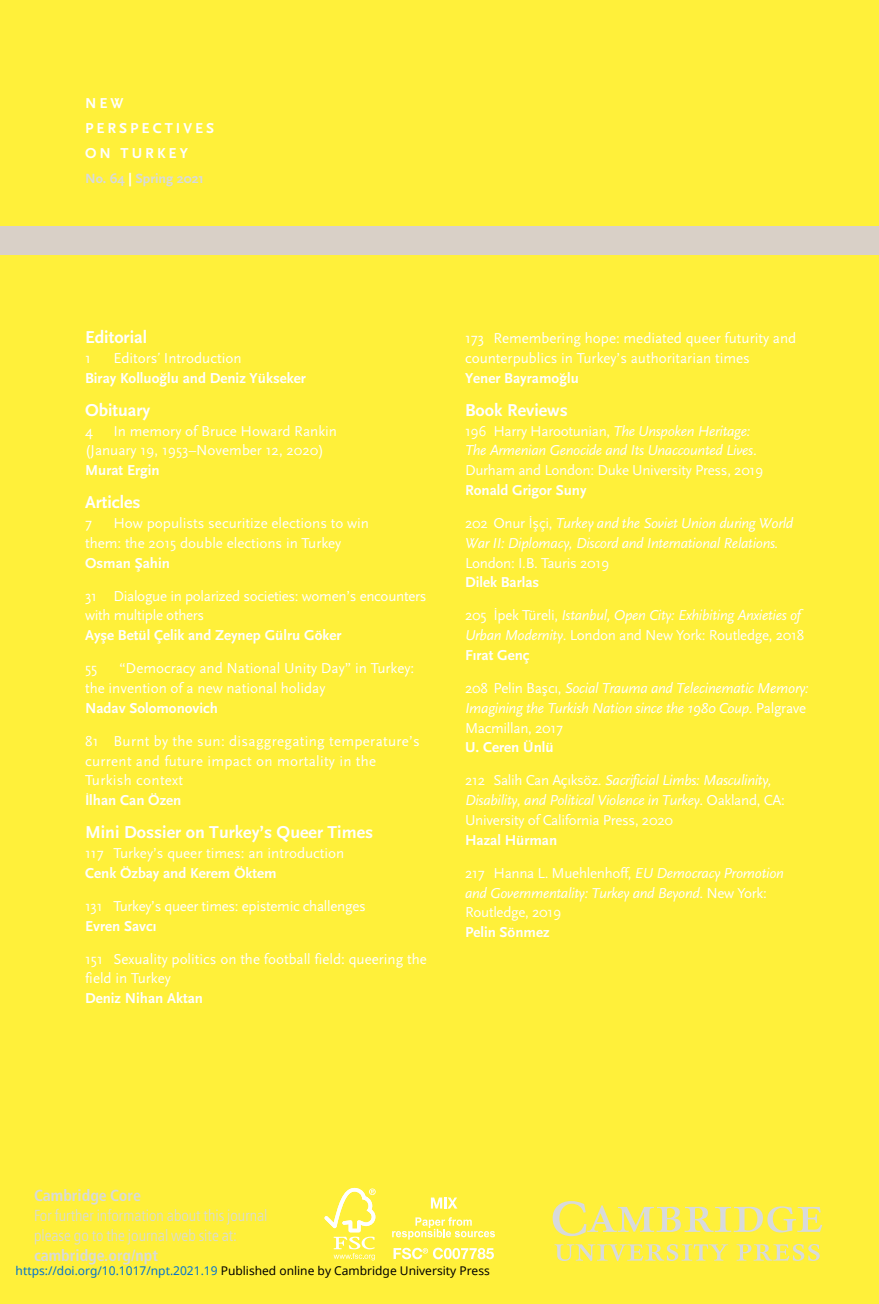
<style>
.page{position:relative;width:879px;height:1304px;background:#fff03a}
.page>*{position:absolute;margin:0;border:0;box-sizing:border-box;transform-origin:0 0}
.t1{font:700 18px "Scala Sans";color:#fff}
.t2{font:300 condensed 16px/20px "Frutiger LT Std";color:#d8dadb}
.t3{font:700 condensed 16px "Frutiger LT Std";color:#d8dadb}
.t4{font:italic 15px/19.8px "Scala Sans";letter-spacing:-.02em;color:#fff}
.t5{font:15px/19.8px "Scala Sans";color:#fff}
.t6{font:15px/19.8px "Scala Sans";letter-spacing:-.02em;color:#fff}
.t7{font:700 15px/19.8px "Scala Sans";color:#fff}
.t8{font:15px/19.8px "Scala Sans";letter-spacing:.02em;color:#fff}
.t9{font:700 15px/25px "Scala Sans";letter-spacing:.2em;color:#fff}
.t10{font:700 14px "Scala Sans";color:#d8dadb}
.t11{font:12px "Noto Sans";color:#000}
.s1{color:#fff}
.s2{font-weight:400}
.s3{font-family:"Adobe Jenson Pro";font-weight:400}
.s4{font-weight:700}
.s5{font-family:"Scala Sans Pro";font-weight:700}
.s6{font-style:italic}
.s7{font-style:normal}
.s8{font-family:"Scala Sans Pro";font-style:normal}
.s9{font-weight:700;font-style:normal}
.s10{color:#0172cf}
</style>
<div class="page">
<div style="left:0;top:227px;width:879px;height:28px;background:#d9d0c7"></div>
<hr style="left:878px;top:1077px;width:1px;height:227px;background:#d9d0c7">
<svg style="left:431px;top:1197px;width:26px;height:12px"></svg>
<svg style="left:392px;top:1217px;width:103px;height:22px"></svg>
<svg style="left:393px;top:1248px;width:101px;height:11px"></svg>
<svg style="left:324px;top:1188px;width:52px;height:72px"></svg>
<svg style="left:552px;top:1201px;width:270px;height:35px"></svg>
<svg style="left:554px;top:1244px;width:174px;height:17px"></svg>
<svg style="left:736px;top:1244px;width:83px;height:17px"></svg>
<p class="t9" style="left:85px;top:91px;width:131px">NEW<br>PERSPECTIVES<br>ON TURKEY</p>
<p class="t10" style="left:85px;top:171px;width:121px">No. 64 <span class="s1">|</span> Spring 2021</p>
<p class="t1" style="left:85px;top:328px;width:63px">Editorial</p>
<p class="t5" style="left:85px;top:349px;width:7px">1</p>
<p class="t7" style="left:85px;top:349px;width:222px;text-indent:28px"><span class="s2">Editors</span><span class="s3">’</span> <span class="s2">Introduction<br></span>Biray Kolluo˘glu and Deniz Yükseker</p>
<p class="t1" style="left:85px;top:400px;width:67px">Obituary</p>
<p class="t5" style="left:85px;top:421px;width:9px">4</p>
<p class="t5" style="left:85px;top:421px;width:253px;text-indent:28px">In memory of Bruce Howard Rankin (January 19, 1953–November 12, 2020)</p>
<p class="t7" style="left:85px;top:461px;width:76px">Murat Ergin</p>
<p class="t1" style="left:85px;top:493px;width:57px">Articles</p>
<p class="t5" style="left:85px;top:514px;width:8px">7</p>
<p class="t5" style="left:85px;top:514px;width:286px;text-indent:28px">How populists securitize elections to win them: the 2015 double elections in Turkey<br><span class="s4">Osman</span> <span class="s5">Ş</span><span class="s4">ahin</span></p>
<p class="t6" style="left:85px;top:586px;width:343px">31 Dialogue in polarized societies: women’s encounters with multiple others<br><span class="s4">Ay</span><span class="s5">ş</span><span class="s4">e Betül Çelik and Zeynep Gülru Göker</span></p>
<p class="t5" style="left:85px;top:659px;width:14px">55</p>
<p class="t5" style="left:85px;top:659px;width:331px;text-indent:34px">“Democracy and National Unity Day” in Turkey: the invention of a new national holiday</p>
<p class="t7" style="left:85px;top:698px;width:135px">Nadav Solomonovich</p>
<p class="t8" style="left:85px;top:731px;width:336px">81 Burnt by the sun: disaggregating temperature’s current and future impact on mortality in the<br>Turkish context<br><span class="s5">İ</span><span class="s4">lhan Can Özen</span></p>
<p class="t1" style="left:85px;top:823px;width:290px">Mini Dossier on Turkey’s Queer Times</p>
<p class="t5" style="left:85px;top:844px;width:261px">117 Turkey’s queer times: an introduction</p>
<p class="t7" style="left:85px;top:863px;width:193px">Cenk Özbay and Kerem Öktem</p>
<p class="t6" style="left:85px;top:896px;width:282px">131 Turkey’s queer times: epistemic challenges</p>
<p class="t7" style="left:85px;top:916px;width:73px">Evren Savcı</p>
<p class="t5" style="left:85px;top:949px;width:343px">151 Sexuality politics on the football field: queering the field in Turkey</p>
<p class="t7" style="left:85px;top:989px;width:119px">Deniz Nihan Aktan</p>
<p class="t5" style="left:465px;top:329px;width:333px">173 Remembering hope: mediated queer futurity and counterpublics in Turkey’s authoritarian times</p>
<p class="t7" style="left:465px;top:368px;width:115px">Yener Bayramo˘glu</p>
<p class="t1" style="left:465px;top:400px;width:104px">Book Reviews</p>
<p class="t6" style="left:465px;top:421px;width:300px">196 Harry Harootunian, <span class="s6">The Unspoken Heritage:<br>The Armenian Genocide and Its Unaccounted Lives</span>.<br>Durham and London: Duke University Press, 2019</p>
<p class="t7" style="left:465px;top:481px;width:123px">Ronald Grigor Suny</p>
<p class="t4" style="left:465px;top:513px;width:330px"><span class="s7">202</span> <span class="s8">Onur İşçi</span><span class="s7">,</span> Turkey and the Soviet Union during World<br>War II: Diplomacy, Discord and International Relations.</p>
<p class="t6" style="left:465px;top:553px;width:146px">London: I.B. Tauris 2019</p>
<p class="t7" style="left:465px;top:573px;width:76px">Dilek Barlas</p>
<p class="t4" style="left:465px;top:606px;width:341px"><span class="s7">205</span> <span class="s8">İ</span><span class="s7">pek Türeli,</span> Istanbul, Open City: Exhibiting Anxieties of<br>Urban Modernity<span class="s7">. London and New York: Routledge, 2018<br></span><span class="s9">Fırat Genç</span></p>
<p class="t4" style="left:465px;top:678px;width:345px"><span class="s7">208 Pelin Ba</span><span class="s8">ş</span><span class="s7">cı,</span> Social Trauma and Telecinematic Memory:<br>Imagining the Turkish Nation since the 1980 Coup<span class="s7">. Palgrave<br>Macmillan, 2017</span></p>
<p class="t7" style="left:465px;top:738px;width:90px">U. Ceren Ünlü</p>
<p class="t4" style="left:465px;top:771px;width:321px"><span class="s7">212 Salih Can Açıksöz.</span> Sacrificial Limbs: Masculinity,<br>Disability, and Political Violence in Turkey<span class="s7">. Oakland, CA:<br>University of California Press, 2020</span></p>
<p class="t7" style="left:465px;top:830px;width:94px">Hazal Hürman</p>
<p class="t4" style="left:465px;top:863px;width:320px"><span class="s7">217 Hanna L. Muehlenhoff,</span> EU Democracy Promotion and Governmentality: Turkey and Beyond<span class="s7">. New York:<br>Routledge, 2019</span></p>
<p class="t7" style="left:465px;top:923px;width:86px">Pelin Sönmez</p>
<p class="t3" style="left:34px;top:1185px;width:108px">Cambridge Core</p>
<p class="t2" style="left:34px;top:1205px;width:235px">For further information about this journal please go to the journal web site at:</p>
<p class="t3" style="left:34px;top:1245px;width:126px">cambridge.org/npt</p>
<p class="t11" style="left:16px;top:1263px;width:476px"><span class="s10">https://doi.org/10.1017/npt.2021.19</span> Published online by Cambridge University Press</p>
</div>
